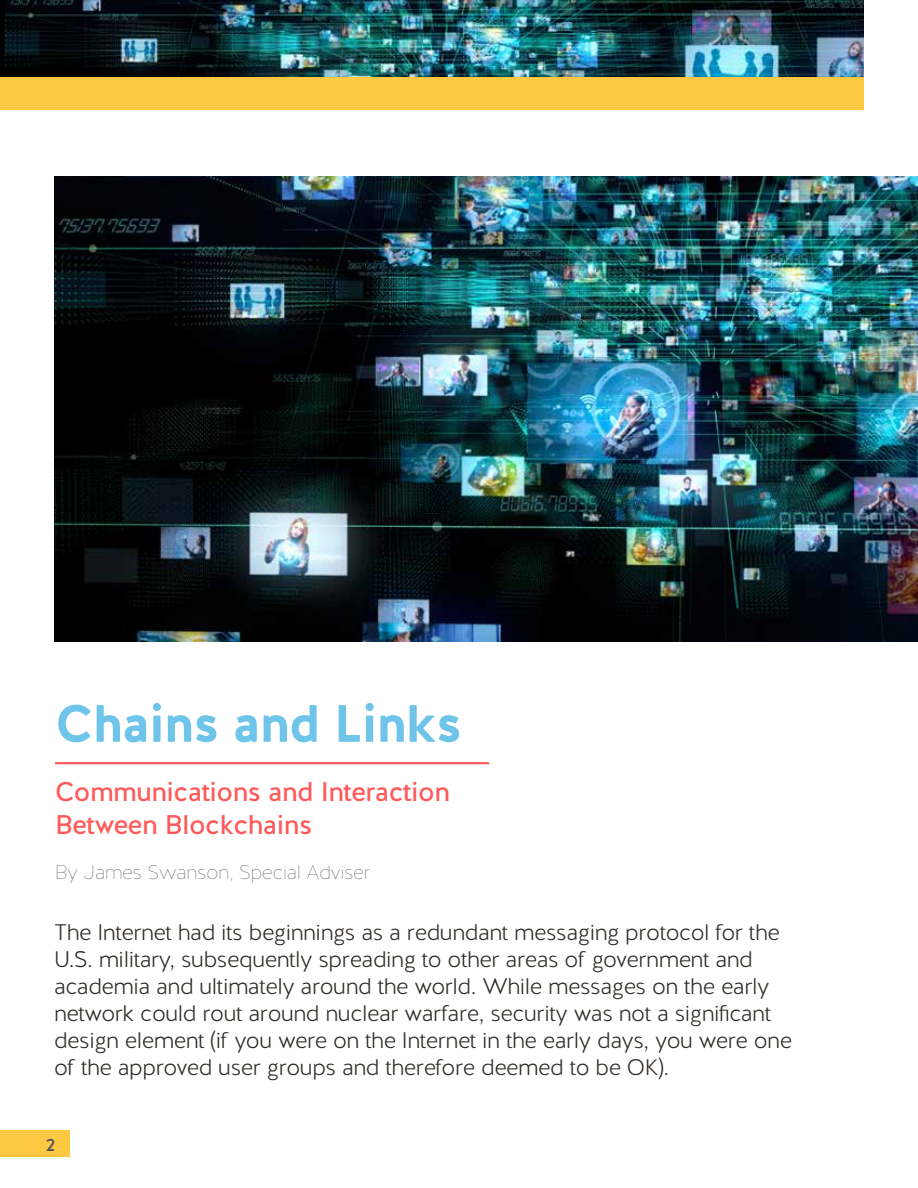
<style>
.page{position:relative;width:918px;height:1188px;background:#fff}
.page>*{position:absolute;margin:0;border:0;box-sizing:border-box;transform-origin:0 0}
.t1{font:700 52.5px "Halis R";letter-spacing:-.03em;color:#6ec4e9}
.t2{font:27px/32.4px "Halis GR";letter-spacing:-.02em;color:#ff5959}
.t3{font:300 22.5px/27px "Halis R";letter-spacing:-.02em;color:#2e2a25}
.t4{font:100 19.5px "Halis R";color:#555759}
.t5{font:500 18px "Halis GR";color:#555759}
</style>
<div class="page">
<img style="left:5px;top:0;width:859px;height:76px">
<div style="left:0;top:77px;width:864px;height:32px;background:#ffc843"></div>
<img style="left:55px;top:176px;width:863px;height:466px">
<hr style="left:55px;top:762px;width:434px;height:2px;background:#ff5959">
<div style="left:0;top:1130px;width:69px;height:27px;background:#ffc843"></div>
<h1 class="t1" style="left:55px;top:690px;width:409px">Chains and Links</h1>
<p class="t2" style="left:55px;top:776px;width:396px">Communications and Interaction<br>Between Blockchains</p>
<p class="t4" style="left:55px;top:861px;width:317px">By James Swanson, Special Adviser</p>
<p class="t3" style="left:54px;top:920px;width:740px">The Internet had its beginnings as a redundant messaging protocol for the U.S. military, subsequently spreading to other areas of government and academia and ultimately around the world. While messages on the early network could rout around nuclear warfare, security was not a significant design element (if you were on the Internet in the early days, you were one of the approved user groups and therefore deemed to be OK).</p>
<p class="t5" style="left:46px;top:1133px;width:11px">2</p>
</div>
